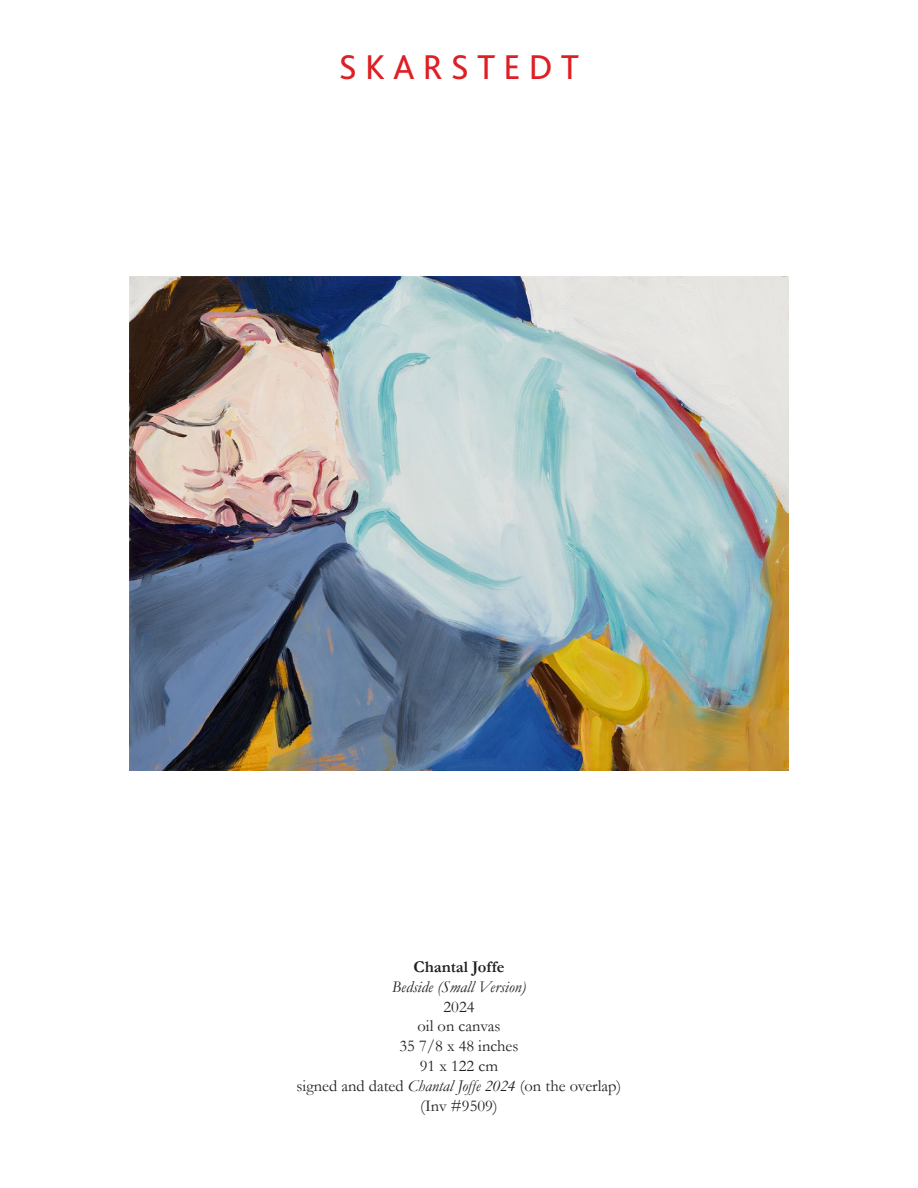
<style>
.page{position:relative;width:918px;height:1188px;background:#fff}
.page>*{position:absolute;margin:0;border:0;box-sizing:border-box;transform-origin:0 0}
.t1{font:36px "Bliss Pro";color:#de1f25}
.t2{font:16.5px "Garamond";color:#231f20}
.t3{font:italic 16.5px "Garamond";color:#231f20}
.t4{font:700 16.5px "Garamond";color:#231f20}
.s1{font-style:italic}
</style>
<div class="page">
<img style="left:129px;top:276px;width:660px;height:494px">
<p class="t1" style="left:339px;top:45px;width:242px">S K A R S T E D T</p>
<p class="t4" style="left:414px;top:957px;width:92px">Chantal Joffe</p>
<p class="t3" style="left:392px;top:977px;width:136px">Bedside (Small Version)</p>
<p class="t2" style="left:444px;top:997px;width:32px">2024</p>
<p class="t2" style="left:418px;top:1016px;width:84px">oil on canvas</p>
<p class="t2" style="left:400px;top:1036px;width:120px">35 7/8 x 48 inches</p>
<p class="t2" style="left:420px;top:1056px;width:80px">91 x 122 cm</p>
<p class="t2" style="left:297px;top:1076px;width:326px">signed and dated <span class="s1">Chantal Joffe 2024</span> (on the overlap)</p>
<p class="t2" style="left:420px;top:1096px;width:79px">(Inv #9509)</p>
</div>
